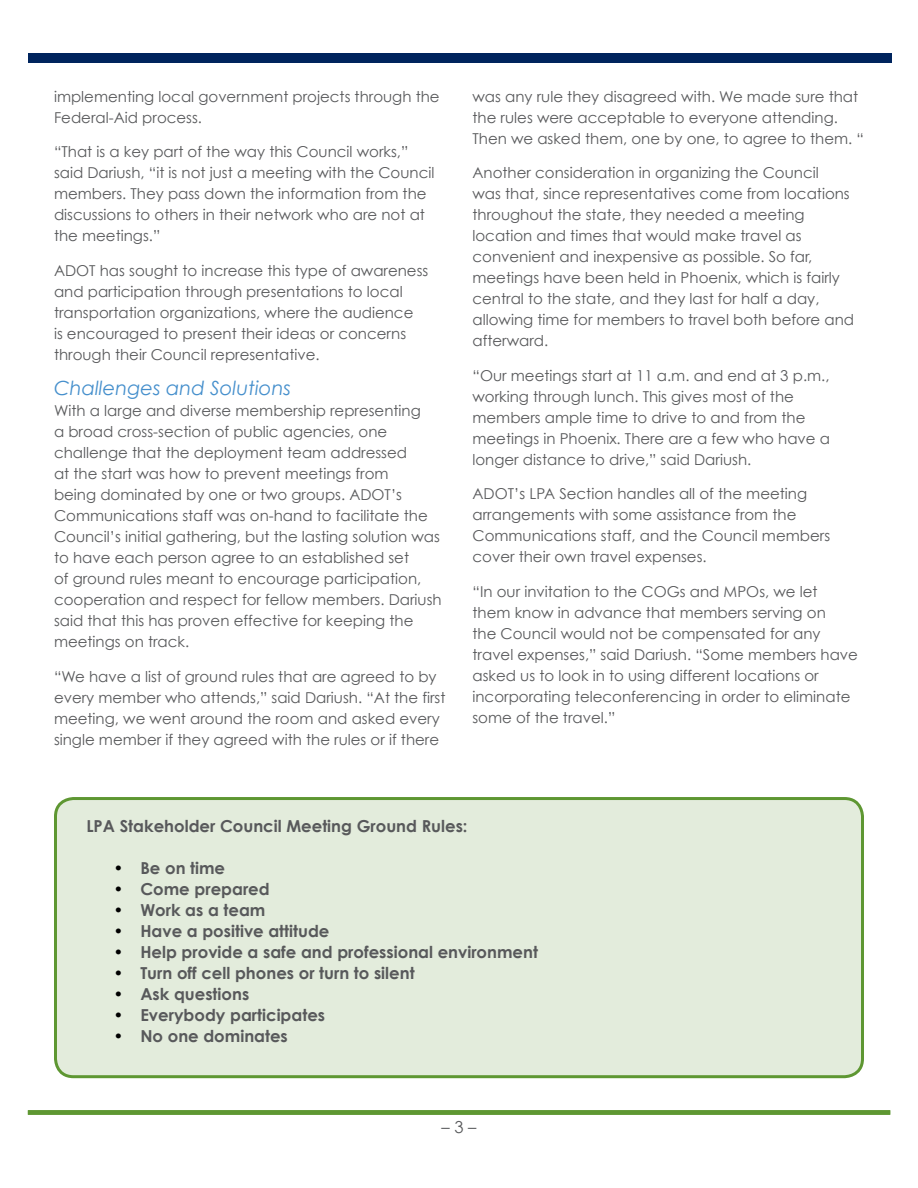
<style>
.page{position:relative;width:918px;height:1188px;background:#fff}
.page>*{position:absolute;margin:0;border:0;box-sizing:border-box;transform-origin:0 0}
.Paragraph_Heading{font:italic 19.5px "Century Gothic";color:#458fcc}
.t1{font:700 16.5px "Century Gothic";color:#58595b}
.t2{font:16.5px "Century Gothic";color:#58595b}
.Body_Text{font:15px/21px "Century Gothic";color:#58595b}
.s1{font-weight:400;font-style:italic;color:#000}
</style>
<div class="page">
<div style="left:26px;top:53px;width:865px;height:10px;background:#00245d"></div>
<div style="left:2px;top:38px;width:26px;height:1119px;background:#fff"></div>
<div style="left:56px;top:799px;width:806px;height:278px;background:#e3ecdc;border-radius:18px"></div>
<div style="left:54px;top:797px;width:810px;height:281px;border:3px solid #5e9732;border-radius:18px"></div>
<div style="left:28px;top:1110px;width:862px;height:5px;background:#5e9732"></div>
<p class="Body_Text" style="left:54px;top:86px;width:387px">implementing local government projects through the<br>Federal-Aid process.</p>
<p class="Body_Text" style="left:54px;top:141px;width:382px">“That is a key part of the way this Council works,” said Dariush, “it is not just a meeting with the Council members. They pass down the information from the discussions to others in their network who are not at the meetings.”</p>
<p class="Body_Text" style="left:54px;top:260px;width:376px">ADOT has sought to increase this type of awareness and participation through presentations to local transportation organizations, where the audience<br>is encouraged to present their ideas or concerns through their Council representative.</p>
<p class="Paragraph_Heading" style="left:54px;top:376px;width:239px">Challenges and Solutions</p>
<p class="Body_Text" style="left:54px;top:400px;width:389px">With a large and diverse membership representing<br>a broad cross-section of public agencies, one challenge that the deployment team addressed<br>at the start was how to prevent meetings from<br>being dominated by one or two groups. ADOT’s Communications staff was on-hand to facilitate the Council’s initial gathering, but the lasting solution was to have each person agree to an established set<br>of ground rules meant to encourage participation, cooperation and respect for fellow members. Dariush said that this has proven effective for keeping the meetings on track.</p>
<p class="Body_Text" style="left:54px;top:666px;width:393px">“We have a list of ground rules that are agreed to by every member who attends,” said Dariush. “At the first meeting, we went around the room and asked every single member if they agreed with the rules or if there</p>
<p class="Body_Text" style="left:472px;top:86px;width:393px">was any rule they disagreed with. We made sure that the rules were acceptable to everyone attending.<br>Then we asked them, one by one, to agree to them. “</p>
<p class="Body_Text" style="left:472px;top:162px;width:383px">Another consideration in organizing the Council<br>was that, since representatives come from locations throughout the state, they needed a meeting location and times that would make travel as convenient and inexpensive as possible. So far, meetings have been held in Phoenix, which is fairly central to the state, and they last for half a day, allowing time for members to travel both before and afterward.</p>
<p class="Body_Text" style="left:472px;top:365px;width:359px">“Our meetings start at 11 a.m. and end at 3 p.m., working through lunch. This gives most of the members ample time to drive to and from the meetings in Phoenix. There are a few who have a longer distance to drive,” said Dariush.</p>
<p class="Body_Text" style="left:472px;top:483px;width:359px">ADOT’s LPA Section handles all of the meeting arrangements with some assistance from the Communications staff, and the Council members cover their own travel expenses.</p>
<p class="Body_Text" style="left:472px;top:581px;width:387px">“In our invitation to the COGs and MPOs, we let them know in advance that members serving on<br>the Council would not be compensated for any travel expenses,” said Dariush. “Some members have asked us to look in to using different locations or incorporating teleconferencing in order to eliminate some of the travel.”</p>
<p class="t1" style="left:86px;top:816px;width:383px">LPA Stakeholder Council Meeting Ground Rules:</p>
<p class="t1" style="left:113px;top:858px;width:113px"><span class="s1">•</span> Be on time</p>
<p class="t1" style="left:113px;top:879px;width:158px"><span class="s1">•</span> Come prepared</p>
<p class="t1" style="left:113px;top:900px;width:154px"><span class="s1">•</span> Work as a team</p>
<p class="t1" style="left:113px;top:921px;width:218px"><span class="s1">•</span> Have a positive attitude</p>
<p class="t1" style="left:113px;top:942px;width:426px"><span class="s1">•</span> Help provide a safe and professional environment</p>
<p class="t1" style="left:113px;top:963px;width:303px"><span class="s1">•</span> Turn off cell phones or turn to silent</p>
<p class="t1" style="left:113px;top:984px;width:137px"><span class="s1">•</span> Ask questions</p>
<p class="t1" style="left:113px;top:1005px;width:213px"><span class="s1">•</span> Everybody participates</p>
<p class="t1" style="left:113px;top:1026px;width:176px"><span class="s1">•</span> No one dominates</p>
<p class="t2" style="left:442px;top:1117px;width:36px">– 3 –</p>
</div>
